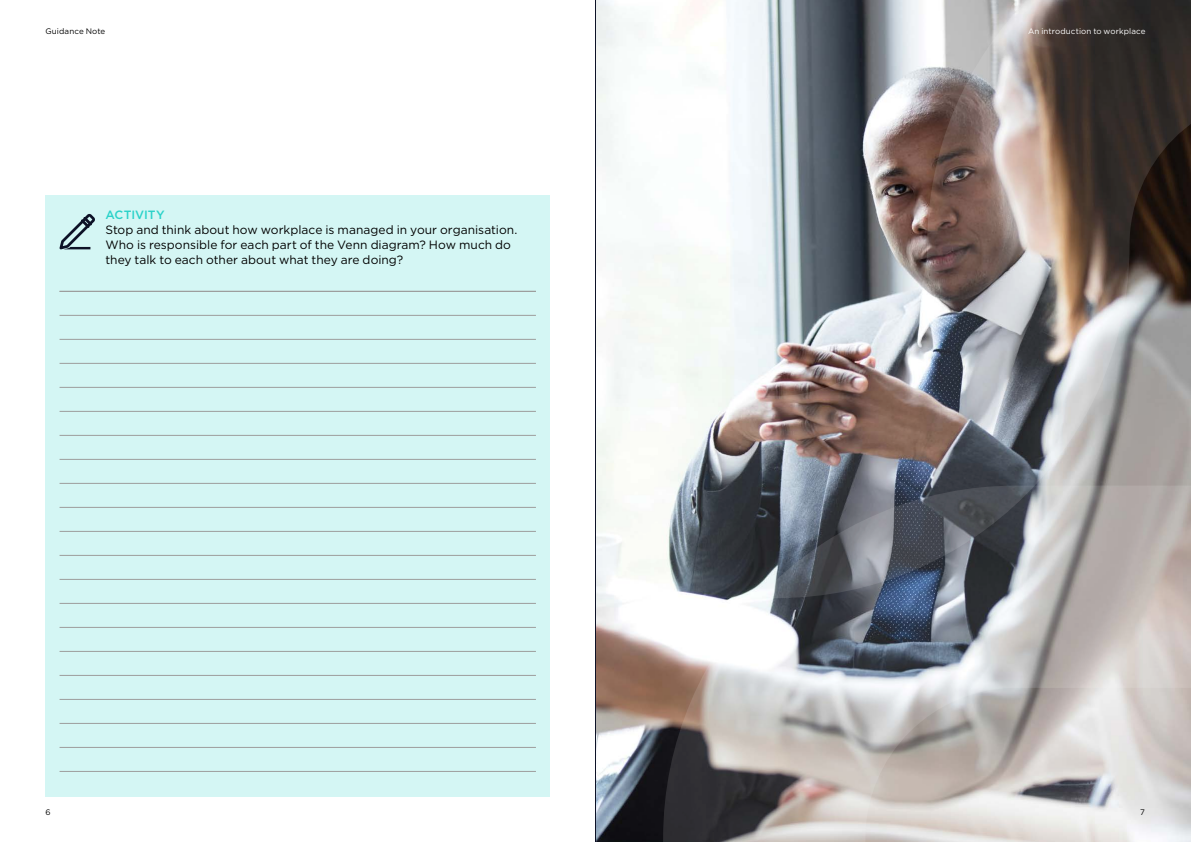
<style>
.page{position:relative;width:1191px;height:842px;background:#fff}
.page>*{position:absolute;margin:0;border:0;box-sizing:border-box;transform-origin:0 0}
.t1{font:12px/15px "Gotham";color:#000}
.t2{font:500 12px "Gotham";color:#2ad2c9}
.t3{font:8px "Gotham";letter-spacing:.015em;color:#fff}
.t4{font:8px "Gotham";letter-spacing:.015em;color:#000}
</style>
<div class="page">
<div style="left:45px;top:195px;width:505px;height:602px;background:#d4f6f4"></div>
<hr style="left:60px;top:291px;width:476px;height:1px;background:#9d9d9c">
<hr style="left:60px;top:315px;width:476px;height:1px;background:#9d9d9c">
<hr style="left:60px;top:339px;width:476px;height:1px;background:#9d9d9c">
<hr style="left:60px;top:363px;width:476px;height:1px;background:#9d9d9c">
<hr style="left:60px;top:387px;width:476px;height:1px;background:#9d9d9c">
<hr style="left:60px;top:411px;width:476px;height:1px;background:#9d9d9c">
<hr style="left:60px;top:435px;width:476px;height:1px;background:#9d9d9c">
<hr style="left:60px;top:459px;width:476px;height:1px;background:#9d9d9c">
<hr style="left:60px;top:483px;width:476px;height:1px;background:#9d9d9c">
<hr style="left:60px;top:507px;width:476px;height:1px;background:#9d9d9c">
<hr style="left:60px;top:531px;width:476px;height:1px;background:#9d9d9c">
<hr style="left:60px;top:555px;width:476px;height:1px;background:#9d9d9c">
<hr style="left:60px;top:579px;width:476px;height:1px;background:#9d9d9c">
<hr style="left:60px;top:603px;width:476px;height:1px;background:#9d9d9c">
<hr style="left:60px;top:627px;width:476px;height:1px;background:#9d9d9c">
<hr style="left:60px;top:651px;width:476px;height:1px;background:#9d9d9c">
<hr style="left:60px;top:675px;width:476px;height:1px;background:#9d9d9c">
<hr style="left:60px;top:699px;width:476px;height:1px;background:#9d9d9c">
<hr style="left:60px;top:723px;width:476px;height:1px;background:#9d9d9c">
<hr style="left:60px;top:747px;width:476px;height:1px;background:#9d9d9c">
<hr style="left:60px;top:771px;width:476px;height:1px;background:#9d9d9c">
<svg style="left:59px;top:214px;width:36px;height:35px"></svg>
<svg style="left:629px;top:598px;width:562px;height:244px;background:#b1aead"></svg>
<img style="left:596px;top:0;width:595px;height:598px">
<hr style="left:595px;top:0;width:1px;height:842px;background:#0d1227">
<p class="t4" style="left:45px;top:26px;width:61px">Guidance Note</p>
<p class="t2" style="left:105px;top:207px;width:61px">ACTIVITY</p>
<p class="t1" style="left:105px;top:222px;width:413px">Stop and think about how workplace is managed in your organisation.<br>Who is responsible for each part of the Venn diagram? How much do they talk to each other about what they are doing?</p>
<p class="t4" style="left:45px;top:807px;width:7px">6</p>
<p class="t3" style="left:1028px;top:26px;width:119px">An introduction to workplace</p>
<p class="t4" style="left:1140px;top:807px;width:6px">7</p>
</div>
